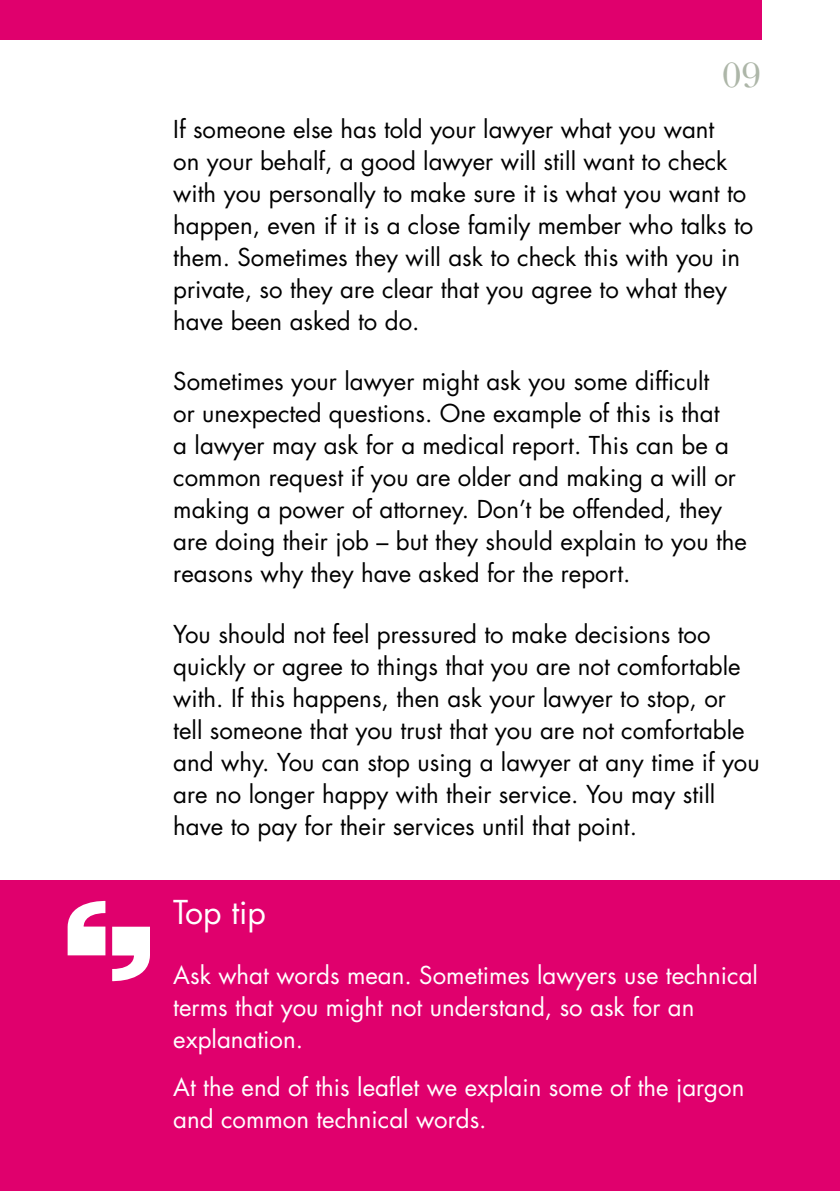
<style>
.page{position:relative;width:840px;height:1191px;background:#fff}
.page>*{position:absolute;margin:0;border:0;box-sizing:border-box;transform-origin:0 0}
.t1{font:36px "Baskerville Cyr Upright";color:#adb6a8}
.t2{font:32px "Futura";color:#fff}
.t3{font:24px/32px "Futura";color:#000}
.t4{font:24px/32px "Futura";color:#fff}
</style>
<div class="page">
<div style="left:0;top:0;width:760px;height:40px;background:#e0006d"></div>
<div style="left:0;top:880px;width:839px;height:311px;background:#e0006d"></div>
<svg style="left:112px;top:926px;width:38px;height:56px"></svg>
<svg style="left:68px;top:900px;width:37px;height:55px"></svg>
<h1 class="t1" style="left:721px;top:55px;width:41px">09</h1>
<p class="t3" style="left:173px;top:113px;width:581px">If someone else has told your lawyer what you want<br>on your behalf, a good lawyer will still want to check with you personally to make sure it is what you want to happen, even if it is a close family member who talks to them. Sometimes they will ask to check this with you in private, so they are clear that you agree to what they have been asked to do.</p>
<p class="t3" style="left:173px;top:366px;width:575px">Sometimes your lawyer might ask you some difficult<br>or unexpected questions. One example of this is that<br>a lawyer may ask for a medical report. This can be a common request if you are older and making a will or making a power of attorney. Don’t be offended, they are doing their job – but they should explain to you the reasons why they have asked for the report.</p>
<p class="t3" style="left:173px;top:618px;width:587px">You should not feel pressured to make decisions too quickly or agree to things that you are not comfortable with. If this happens, then ask your lawyer to stop, or tell someone that you trust that you are not comfortable and why. You can stop using a lawyer at any time if you are no longer happy with their service. You may still have to pay for their services until that point.</p>
<h2 class="t2" style="left:173px;top:891px;width:94px">Top tip</h2>
<p class="t4" style="left:173px;top:959px;width:586px">Ask what words mean. Sometimes lawyers use technical terms that you might not understand, so ask for an explanation.</p>
<p class="t4" style="left:173px;top:1071px;width:572px">At the end of this leaflet we explain some of the jargon and common technical words.</p>
</div>
